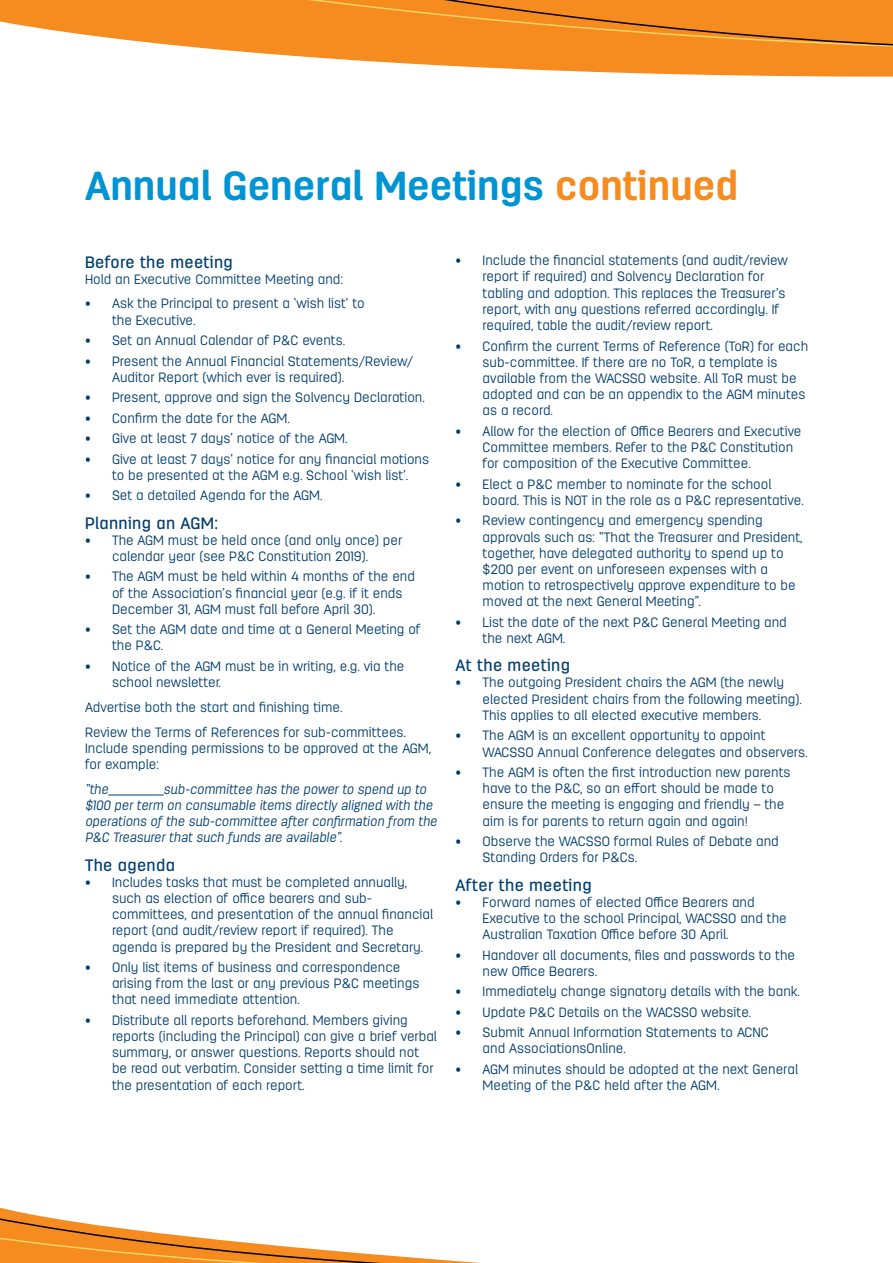
<style>
.page{position:relative;width:893px;height:1263px;background:#fff}
.page>*{position:absolute;margin:0;border:0;box-sizing:border-box;transform-origin:0 0}
.t1{font:700 40.5px "Antartida Rounded";color:#0194d3}
.t2{font:500 16.5px "Antartida Rounded";letter-spacing:.02em;color:#003e6e}
.t3{font:300 13.5px/16.2px "Antartida Rounded";color:#003c6c}
.t4{font:italic 300 13.5px/16.2px "Antartida Rounded";color:#003e6e}
.t5{font:300 13.5px/24.8px "Antartida Rounded";color:#003e6e}
.s1{color:#f68b1f}
</style>
<div class="page">
<hr style="left:108px;top:795px;width:56px;height:1px;background:#003e6e">
<svg style="left:323px;top:58px;width:570px;height:19px"></svg>
<svg style="left:0;top:0;width:893px;height:58px;background:#f39535"></svg>
<svg style="left:0;top:1207px;width:481px;height:56px"></svg>
<h1 class="t1" style="left:85px;top:164px;width:655px">Annual General Meetings <span class="s1">continued</span></h1>
<p class="t2" style="left:85px;top:253px;width:149px">Before the meeting</p>
<p class="t5" style="left:85px;top:267px;width:260px">Hold an Executive Committee Meeting and:</p>
<p class="t3" style="left:112px;top:296px;width:254px;text-indent:-27px">• Ask the Principal to present a ‘wish list’ to the Executive.</p>
<p class="t3" style="left:85px;top:332px;width:262px">• Set an Annual Calendar of P&amp;C events.</p>
<p class="t3" style="left:112px;top:353px;width:303px;text-indent:-27px">• Present the Annual Financial Statements/Review/<br>Auditor Report (which ever is required).</p>
<p class="t3" style="left:85px;top:390px;width:341px">• Present, approve and sign the Solvency Declaration.</p>
<p class="t3" style="left:85px;top:410px;width:206px">• Confirm the date for the AGM.</p>
<p class="t3" style="left:85px;top:430px;width:264px">• Give at least 7 days’ notice of the AGM.</p>
<p class="t3" style="left:85px;top:451px;width:346px;text-align:center">• Give at least 7 days’ notice for any financial motions to be presented at the AGM e.g. School ‘wish list’.</p>
<p class="t3" style="left:85px;top:488px;width:239px">• Set a detailed Agenda for the AGM.</p>
<p class="t2" style="left:85px;top:513px;width:134px">Planning an AGM:</p>
<p class="t3" style="left:85px;top:532px;width:319px;text-align:center">• The AGM must be held once (and only once) per calendar year (see P&amp;C Constitution 2019).</p>
<p class="t3" style="left:112px;top:569px;width:304px;text-indent:-27px">• The AGM must be held within 4 months of the end of the Association’s financial year (e.g. if it ends<br>December 31, AGM must fall before April 30).</p>
<p class="t3" style="left:112px;top:622px;width:310px;text-indent:-27px">• Set the AGM date and time at a General Meeting of the P&amp;C.</p>
<p class="t3" style="left:112px;top:658px;width:294px;text-indent:-27px">• Notice of the AGM must be in writing, e.g. via the school newsletter.</p>
<p class="t5" style="left:85px;top:695px;width:323px">Advertise both the start and finishing time.<br>Review the Terms of References for sub-committees.</p>
<p class="t5" style="left:85px;top:740px;width:348px;line-height:16.2px">Include spending permissions to be approved at the AGM, for example:</p>
<p class="t4" style="left:85px;top:781px;width:25px">“the</p>
<p class="t4" style="left:85px;top:781px;width:354px;text-indent:79px">sub-committee has the power to spend up to $100 per term on consumable items directly aligned with the operations of the sub-committee after confirmation from the P&amp;C Treasurer that such funds are available”.</p>
<p class="t2" style="left:85px;top:855px;width:91px">The agenda</p>
<p class="t3" style="left:112px;top:874px;width:323px;text-indent:-27px">• Includes tasks that must be completed annually, such as election of office bearers and sub&shy;committees, and presentation of the annual financial report (and audit/review report if required). The agenda is prepared by the President and Secretary.</p>
<p class="t3" style="left:112px;top:959px;width:309px;text-indent:-27px">• Only list items of business and correspondence arising from the last or any previous P&amp;C meetings that need immediate attention.</p>
<p class="t3" style="left:112px;top:1012px;width:326px;text-indent:-27px">• Distribute all reports beforehand. Members giving reports (including the Principal) can give a brief verbal summary, or answer questions. Reports should not be read out verbatim. Consider setting a time limit for the presentation of each report.</p>
<p class="t3" style="left:483px;top:253px;width:307px;text-indent:-27px">• Include the financial statements (and audit/review report if required) and Solvency Declaration for tabling and adoption. This replaces the Treasurer’s report, with any questions referred accordingly. If required, table the audit/review report.</p>
<p class="t3" style="left:483px;top:338px;width:327px;text-indent:-27px">• Confirm the current Terms of Reference (ToR) for each sub-committee. If there are no ToR, a template is available from the WACSSO website. All ToR must be adopted and can be an appendix to the AGM minutes as a record.</p>
<p class="t3" style="left:483px;top:423px;width:320px;text-indent:-27px">• Allow for the election of Office Bearers and Executive<br>Committee members. Refer to the P&amp;C Constitution for composition of the Executive Committee.</p>
<p class="t3" style="left:483px;top:476px;width:323px;text-indent:-27px">• Elect a P&amp;C member to nominate for the school board. This is NOT in the role as a P&amp;C representative.</p>
<p class="t3" style="left:483px;top:513px;width:322px;text-indent:-27px">• Review contingency and emergency spending approvals such as: “That the Treasurer and President, together, have delegated authority to spend up to $200 per event on unforeseen expenses with a motion to retrospectively approve expenditure to be moved at the next General Meeting”.</p>
<p class="t3" style="left:483px;top:614px;width:306px;text-indent:-27px">• List the date of the next P&amp;C General Meeting and the next AGM.</p>
<p class="t2" style="left:456px;top:656px;width:116px">At the meeting</p>
<p class="t3" style="left:483px;top:675px;width:321px;text-indent:-27px">• The outgoing President chairs the AGM (the newly elected President chairs from the following meeting).<br>This applies to all elected executive members.</p>
<p class="t3" style="left:483px;top:728px;width:326px;text-indent:-27px">• The AGM is an excellent opportunity to appoint<br>WACSSO Annual Conference delegates and observers.</p>
<p class="t3" style="left:483px;top:764px;width:309px;text-indent:-27px">• The AGM is often the first introduction new parents have to the P&amp;C, so an effort should be made to ensure the meeting is engaging and friendly – the aim is for parents to return again and again!</p>
<p class="t3" style="left:483px;top:833px;width:298px;text-indent:-27px">• Observe the WACSSO formal Rules of Debate and<br>Standing Orders for P&amp;Cs.</p>
<p class="t2" style="left:456px;top:875px;width:138px">After the meeting</p>
<p class="t3" style="left:483px;top:894px;width:306px;text-indent:-27px">• Forward names of elected Office Bearers and<br>Executive to the school Principal, WACSSO and the<br>Australian Taxation Office before 30 April.</p>
<p class="t3" style="left:483px;top:947px;width:314px;text-indent:-27px">• Handover all documents, files and passwords to the new Office Bearers.</p>
<p class="t3" style="left:456px;top:984px;width:346px">• Immediately change signatory details with the bank.</p>
<p class="t3" style="left:456px;top:1004px;width:297px">• Update P&amp;C Details on the WACSSO website.</p>
<p class="t3" style="left:483px;top:1024px;width:288px;text-indent:-27px">• Submit Annual Information Statements to ACNC and AssociationsOnline.</p>
<p class="t3" style="left:483px;top:1061px;width:317px;text-indent:-27px">• AGM minutes should be adopted at the next General<br>Meeting of the P&amp;C held after the AGM.</p>
</div>
